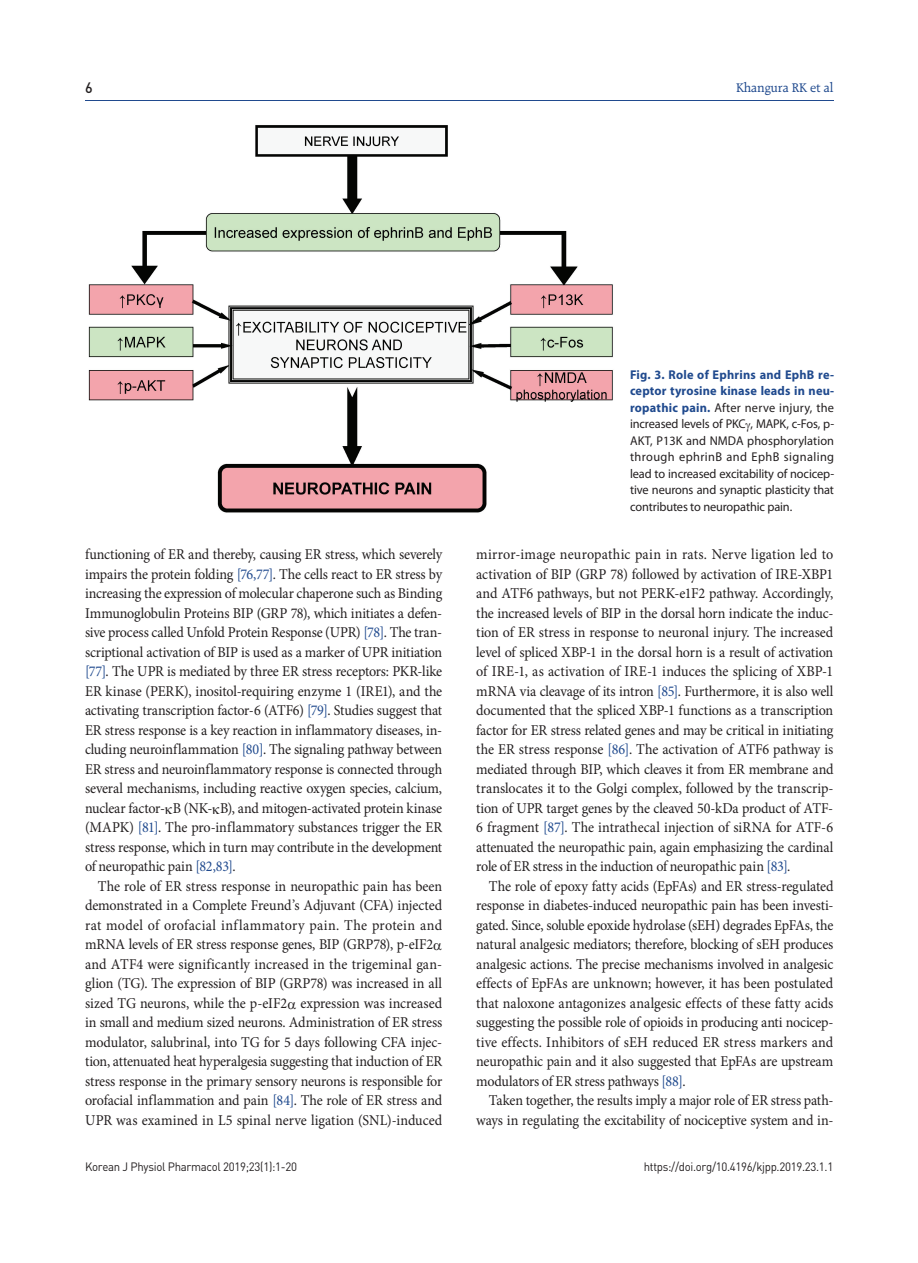
<style>
.page{position:relative;width:918px;height:1263px;background:#fff}
.page>*{position:absolute;margin:0;border:0;box-sizing:border-box;transform-origin:0 0}
.t1{font:15px/19.5px "Minion Pro";letter-spacing:-.01em;color:#231f20;text-align:justify;scale:.94 1}
.t2{font:15px "Dinmed";color:#231f20;scale:.95 1}
.t3{font:13.5px "Raleigh BT";letter-spacing:-.01em;color:#204a8e}
.t4{font:12.75px/16.5px "Myriad Pro";letter-spacing:-.01em;color:#231f20;text-align:justify}
.t5{font:12px "Dinreg";letter-spacing:-.025em;color:#231f20;scale:.95 1}
.s1{color:#204a8e}
.s2{font-weight:700;color:#204a8e}
</style>
<div class="page">
<hr style="left:85px;top:100px;width:748px;height:1px;background:#204a8e">
<img style="left:88px;top:125px;width:525px;height:388px">
<p class="t2" style="left:85px;top:79px;width:9px">6</p>
<p class="t3" style="left:736px;top:82px;width:99px">Khangura RK et al</p>
<p class="t1" style="left:85px;top:546px;width:382px">functioning of ER and thereby, causing ER stress, which severely impairs the protein folding <span class="s1">[76,77]</span>. The cells react to ER stress by increasing the expression of molecular chaperone such as Binding Immunoglobulin Proteins BIP (GRP 78), which initiates a defen&shy;sive process called Unfold Protein Response (UPR) <span class="s1">[78]</span>. The tran&shy;scriptional activation of BIP is used as a marker of UPR initiation <span class="s1">[77]</span>. The UPR is mediated by three ER stress receptors: PKR-like ER kinase (PERK), inositol-requiring enzyme 1 (IRE1), and the activating transcription factor-6 (ATF6) <span class="s1">[79]</span>. Studies suggest that ER stress response is a key reaction in inflammatory diseases, in&shy;cluding neuroinflammation <span class="s1">[80]</span>. The signaling pathway between ER stress and neuroinflammatory response is connected through several mechanisms, including reactive oxygen species, calcium, nuclear factor- B (NK- B), and mitogen-activated protein kinase (MAPK) <span class="s1">[81]</span>. The pro-inflammatory substances trigger the ER stress response, which in turn may contribute in the development of neuropathic pain <span class="s1">[82,83]</span>.</p>
<p class="t1" style="left:85px;top:878px;width:382px;text-align:left;text-indent:13px">The role of ER stress response in neuropathic pain has been demonstrated in a Complete Freund’s Adjuvant (CFA) injected rat model of orofacial inflammatory pain. The protein and mRNA levels of ER stress response genes, BIP (GRP78), p-eIF2 and ATF4 were significantly increased in the trigeminal gan&shy;glion (TG). The expression of BIP (GRP78) was increased in all sized TG neurons, while the p-eIF2 expression was increased in small and medium sized neurons. Administration of ER stress modulator, salubrinal, into TG for 5 days following CFA injec&shy;tion, attenuated heat hyperalgesia suggesting that induction of ER stress response in the primary sensory neurons is responsible for orofacial inflammation and pain <span class="s1">[84]</span>. The role of ER stress and UPR was examined in L5 spinal nerve ligation (SNL)-induced</p>
<p class="t4" style="left:630px;top:367px;width:206px"><span class="s2">Fig. 3. Role of Ephrins and EphB re&shy;ceptor tyrosine kinase leads in neu&shy;ropathic pain.</span> After nerve injury, the increased levels of PKC , MAPK, c-Fos, p-AKT, P13K and NMDA phosphorylation through ephrinB and EphB signaling lead to increased excitability of nocicep&shy;tive neurons and synaptic plasticity that contributes to neuropathic pain.</p>
<p class="t1" style="left:476px;top:546px;width:382px">mirror-image neuropathic pain in rats. Nerve ligation led to activation of BIP (GRP 78) followed by activation of IRE-XBP1 and ATF6 pathways, but not PERK-e1F2 pathway. Accordingly, the increased levels of BIP in the dorsal horn indicate the induc&shy;tion of ER stress in response to neuronal injury. The increased level of spliced XBP-1 in the dorsal horn is a result of activation of IRE-1, as activation of IRE-1 induces the splicing of XBP-1 mRNA via cleavage of its intron <span class="s1">[85]</span>. Furthermore, it is also well documented that the spliced XBP-1 functions as a transcription factor for ER stress related genes and may be critical in initiating the ER stress response <span class="s1">[86]</span>. The activation of ATF6 pathway is mediated through BIP, which cleaves it from ER membrane and translocates it to the Golgi complex, followed by the transcrip&shy;tion of UPR target genes by the cleaved 50-kDa product of ATF-6 fragment <span class="s1">[87]</span>. The intrathecal injection of siRNA for ATF-6 attenuated the neuropathic pain, again emphasizing the cardinal role of ER stress in the induction of neuropathic pain <span class="s1">[83]</span>.</p>
<p class="t1" style="left:476px;top:878px;width:382px;text-indent:13px">The role of epoxy fatty acids (EpFAs) and ER stress-regulated response in diabetes-induced neuropathic pain has been investi&shy;gated. Since, soluble epoxide hydrolase (sEH) degrades EpFAs, the natural analgesic mediators; therefore, blocking of sEH produces analgesic actions. The precise mechanisms involved in analgesic effects of EpFAs are unknown; however, it has been postulated that naloxone antagonizes analgesic effects of these fatty acids suggesting the possible role of opioids in producing anti nocicep&shy;tive effects. Inhibitors of sEH reduced ER stress markers and neuropathic pain and it also suggested that EpFAs are upstream modulators of ER stress pathways <span class="s1">[88]</span>.</p>
<p class="t1" style="left:476px;top:1092px;width:382px;text-align:right">Taken together, the results imply a major role of ER stress path&shy;ways in regulating the excitability of nociceptive system and in-</p>
<p class="t5" style="left:85px;top:1163px;width:225px">Korean J Physiol Pharmacol 2019;23(1):1-20</p>
<p class="t5" style="left:644px;top:1163px;width:201px">https://doi.org/10.4196/kjpp.2019.23.1.1</p>
</div>
